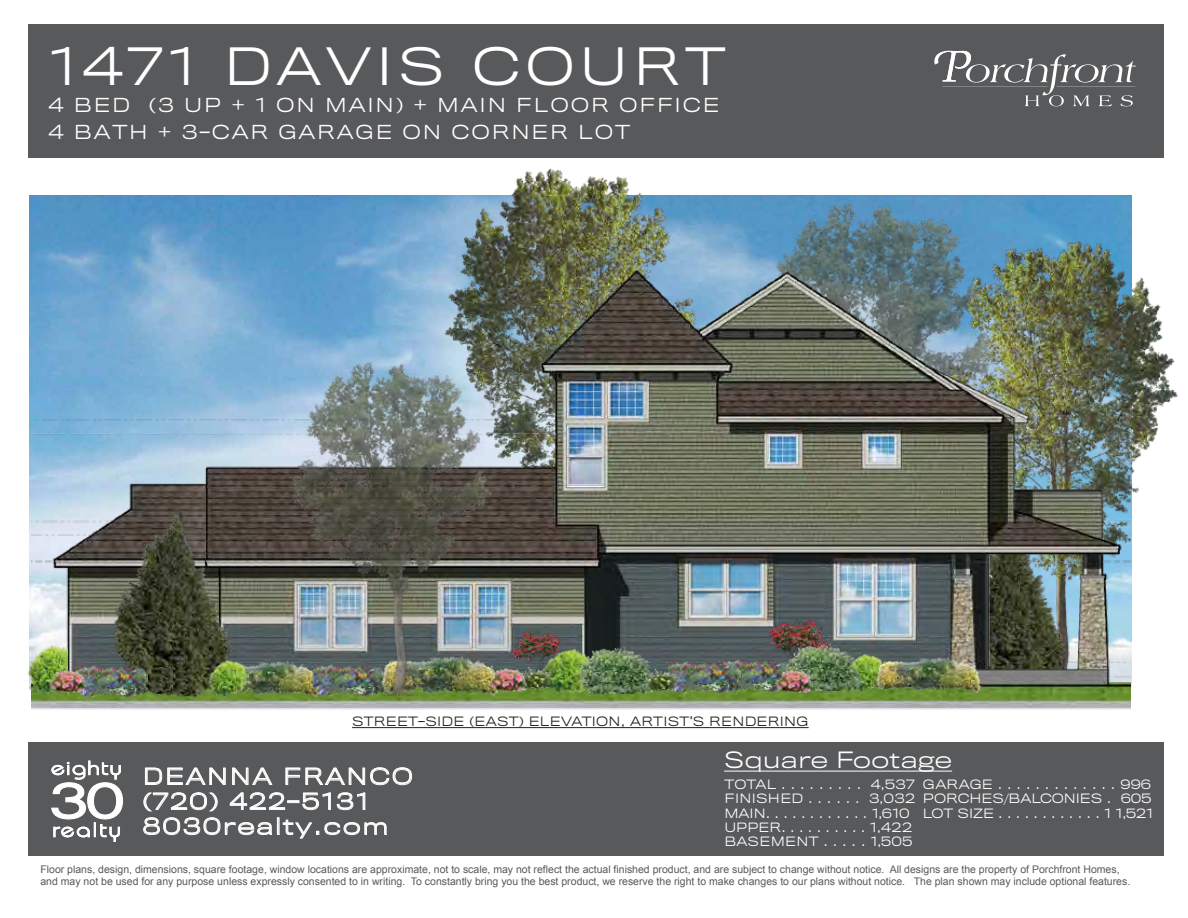
<style>
.page{position:relative;width:1188px;height:918px;background:#fff}
.page>*{position:absolute;margin:0;border:0;box-sizing:border-box;transform-origin:0 0}
.t1{font:300 48px "Titling Gothic FB Wide";letter-spacing:.1em;color:#fff}
.t2{font:300 21px "Titling Gothic FB Wide";letter-spacing:.025em;color:#fff}
.t3{font:300 20.85px/24.9px "Titling Gothic FB Wide";letter-spacing:.1em;color:#fff}
.t4{font:300 18px/27px "Titling Gothic FB Wide";letter-spacing:.1em;color:#fff}
.t5{font:300 12px/14.4px "Titling Gothic FB Wide";letter-spacing:.025em;color:#fff}
.t6{font:300 12px/14.4px "Titling Gothic FB Wide";color:#fff}
.t7{font:300 12px "Titling Gothic FB Wide";letter-spacing:.025em;color:#231f20}
.t8{font:10.5px/12px "Arial";color:#58595b}
</style>
<div class="page">
<div style="left:28px;top:24px;width:1135px;height:134px;background:#58595b"></div>
<div style="left:28px;top:742px;width:1135px;height:114px;background:#58595b"></div>
<svg style="left:143px;top:767px;width:269px;height:72px"></svg>
<svg style="left:51px;top:760px;width:72px;height:82px"></svg>
<svg style="left:935px;top:51px;width:201px;height:55px"></svg>
<hr style="left:724px;top:771px;width:228px;height:1px;background:#fff">
<img style="left:30px;top:196px;width:1101px;height:447px">
<img style="left:438px;top:168px;width:280px;height:98px">
<img style="left:750px;top:200px;width:251px;height:66px">
<img style="left:921px;top:227px;width:257px;height:461px">
<img style="left:31px;top:266px;width:1100px;height:463px">
<img style="left:109px;top:509px;width:129px;height:197px">
<img style="left:717px;top:657px;width:46px;height:37px">
<img style="left:536px;top:640px;width:66px;height:63px">
<img style="left:844px;top:653px;width:41px;height:38px">
<img style="left:578px;top:648px;width:78px;height:45px">
<img style="left:504px;top:617px;width:65px;height:62px">
<img style="left:755px;top:603px;width:85px;height:84px">
<img style="left:695px;top:658px;width:45px;height:38px">
<img style="left:629px;top:653px;width:66px;height:49px">
<img style="left:248px;top:661px;width:63px;height:36px">
<img style="left:503px;top:651px;width:56px;height:49px">
<img style="left:112px;top:662px;width:36px;height:38px">
<img style="left:207px;top:658px;width:41px;height:39px">
<img style="left:874px;top:657px;width:108px;height:35px">
<img style="left:784px;top:645px;width:78px;height:45px">
<img style="left:763px;top:654px;width:74px;height:46px">
<img style="left:311px;top:696px;width:74px;height:3px">
<img style="left:286px;top:360px;width:210px;height:336px">
<img style="left:477px;top:653px;width:75px;height:46px">
<img style="left:27px;top:643px;width:41px;height:50px">
<img style="left:37px;top:654px;width:75px;height:46px">
<h1 class="t1" style="left:48px;top:39px;width:678px">1471 DAVIS COURT</h1>
<h3 class="t4" style="left:48px;top:92px;width:672px">4 BED (3 UP + 1 ON MAIN) + MAIN FLOOR OFFICE<br>4 BATH + 3-CAR GARAGE ON CORNER LOT</h3>
<p class="t7" style="left:352px;top:715px;width:458px">STREET-SIDE (EAST) ELEVATION, ARTIST’S RENDERING</p>
<h3 class="t3" style="left:143px;top:765px;width:272px">DEANNA FRANCO (720) 422-5131<br>8030realty.com</h3>
<h2 class="t2" style="left:724px;top:748px;width:229px">Square Footage</h2>
<p class="t6" style="left:923px;top:777px;width:232px">GARAGE . . . . . . . . . . . . . 996<br>PORCHES/BALCONIES . 605<br>LOT SIZE . . . . . . . . . . . . 1 1,521</p>
<p class="t5" style="left:724px;top:777px;width:192px">TOTAL . . . . . . . . . 4,537<br>FINISHED . . . . . . 3,032<br>MAIN. . . . . . . . . . . . 1,610<br>UPPER. . . . . . . . . . 1,422<br>BASEMENT . . . . . 1,505</p>
<p class="t8" style="left:40px;top:864px;width:1091px">Floor plans, design, dimensions, square footage, window locations are approximate, not to scale, may not reflect the actual finished product, and are subject to change without notice. All designs are the property of Porchfront Homes, and may not be used for any purpose unless expressly consented to in writing. To constantly bring you the best product, we reserve the right to make changes to our plans without notice. The plan shown may include optional features.</p>
</div>
